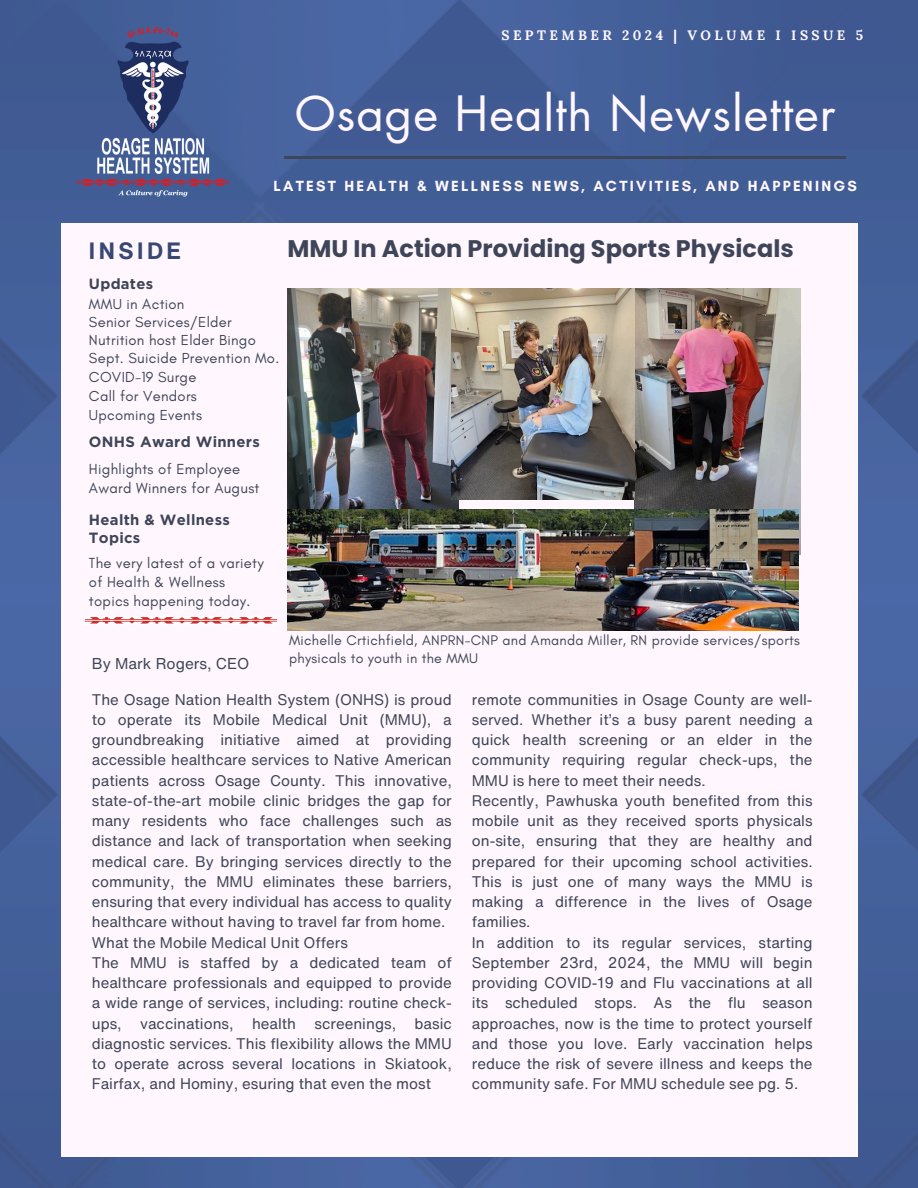
<style>
.page{position:relative;width:918px;height:1188px;background:#fff}
.page>*{position:absolute;margin:0;border:0;box-sizing:border-box;transform-origin:0 0}
.t1{font:47.55px "Futura LT Pro";letter-spacing:.02em;color:#fff7fd}
.t2{font:700 24px "Poppins";color:#3e4558}
.t3{font:700 22.95px "Helvetica Now Text";letter-spacing:.15em;color:#384774}
.t4{font:15.3px "Helvetica Now Text";color:#3e4558}
.t5{font:15px/20.2px "Helvetica Now Text";color:#3e4558}
.t6{font:700 15px "Glacial Indifference";letter-spacing:.15em;color:#fff7fd}
.t7{font:14.85px/18.6px "Glacial Indifference";letter-spacing:.02em;color:#3e4558}
.t8{font:700 14.85px/18px "Gotham";letter-spacing:.02em;color:#3e4558}
.t9{font:14.25px/17.5px "Glacial Indifference";letter-spacing:.02em;color:#3e4558}
.t10{font:700 13.65px "Lora";letter-spacing:.25em;color:#fff7fd}
.s1{font-family:"Gotham";font-weight:700}
</style>
<div class="page">
<img style="left:0;top:0;width:918px;height:1188px">
<div style="left:61px;top:223px;width:796px;height:934px;background:#fff7fd"></div>
<img style="left:77px;top:28px;width:153px;height:168px">
<hr style="left:285px;top:157px;width:561px;height:2px;background:#3e4558">
<img style="left:84px;top:617px;width:193px;height:7px">
<img style="left:287px;top:289px;width:171px;height:220px">
<img style="left:634px;top:289px;width:167px;height:265px">
<img style="left:452px;top:289px;width:182px;height:210px">
<img style="left:287px;top:509px;width:511px;height:122px">
<p class="t10" style="left:501px;top:27px;width:363px">SEPTEMBER 2024 | VOLUME I ISSUE 5</p>
<h5 class="t1" style="left:295px;top:91px;width:542px">Osage Health Newsletter</h5>
<h6 class="t6" style="left:274px;top:177px;width:585px">LATEST HEALTH &amp; WELLNESS NEWS, ACTIVITIES, AND HAPPENINGS</h6>
<p class="t3" style="left:89px;top:234px;width:94px">INSIDE</p>
<p class="t2" style="left:287px;top:232px;width:508px">MMU In Action Providing Sports Physicals</p>
<p class="t7" style="left:89px;top:274px;width:97px;line-height:20.1px"><span class="s1">Updates<br></span>MMU in Action</p>
<p class="t7" style="left:89px;top:313px;width:192px">Senior Services/Elder<br>Nutrition host Elder Bingo<br>Sept. Suicide Prevention Mo.<br>COVID-19 Surge<br>Call for Vendors<br>Upcoming Events</p>
<p class="t8" style="left:89px;top:432px;width:172px">ONHS Award Winners</p>
<h1 class="t7" style="left:89px;top:459px;width:172px;line-height:19.2px">Highlights of Employee<br>Award Winners for August</h1>
<p class="t8" style="left:89px;top:511px;width:142px">Health &amp; Wellness<br>Topics</p>
<h4 class="t7" style="left:89px;top:553px;width:176px;line-height:19.2px">The very latest of a variety of Health &amp; Wellness topics happening today.</h4>
<h6 class="t9" style="left:289px;top:632px;width:512px">Michelle Crtichfield, ANPRN-CNP and Amanda Miller, RN provide services/sports physicals to youth in the MMU</h6>
<p class="t4" style="left:92px;top:652px;width:159px">By Mark Rogers, CEO</p>
<p class="t5" style="left:92px;top:689px;width:362px">The Osage Nation Health System (ONHS) is proud to operate its Mobile Medical Unit (MMU), a groundbreaking initiative aimed at providing accessible healthcare services to Native American patients across Osage County. This innovative, state-of-the-art mobile clinic bridges the gap for many residents who face challenges such as distance and lack of transportation when seeking medical care. By bringing services directly to the community, the MMU eliminates these barriers, ensuring that every individual has access to quality healthcare without having to travel far from home.<br>What the Mobile Medical Unit Offers<br>The MMU is staffed by a dedicated team of healthcare professionals and equipped to provide a wide range of services, including: routine check&shy;ups, vaccinations, health screenings, basic diagnostic services. This flexibility allows the MMU to operate across several locations in Skiatook, Fairfax, and Hominy, esuring that even the most</p>
<h6 class="t5" style="left:472px;top:689px;width:342px">remote communities in Osage County are well&shy;served. Whether it’s a busy parent needing a quick health screening or an elder in the community requiring regular check-ups, the MMU is here to meet their needs.<br>Recently, Pawhuska youth benefited from this mobile unit as they received sports physicals on-site, ensuring that they are healthy and prepared for their upcoming school activities.<br>This is just one of many ways the MMU is making a difference in the lives of Osage families.<br>In addition to its regular services, starting September 23rd, 2024, the MMU will begin providing COVID-19 and Flu vaccinations at all its scheduled stops. As the flu season approaches, now is the time to protect yourself and those you love. Early vaccination helps reduce the risk of severe illness and keeps the community safe. For MMU schedule see pg. 5.</h6>
</div>
